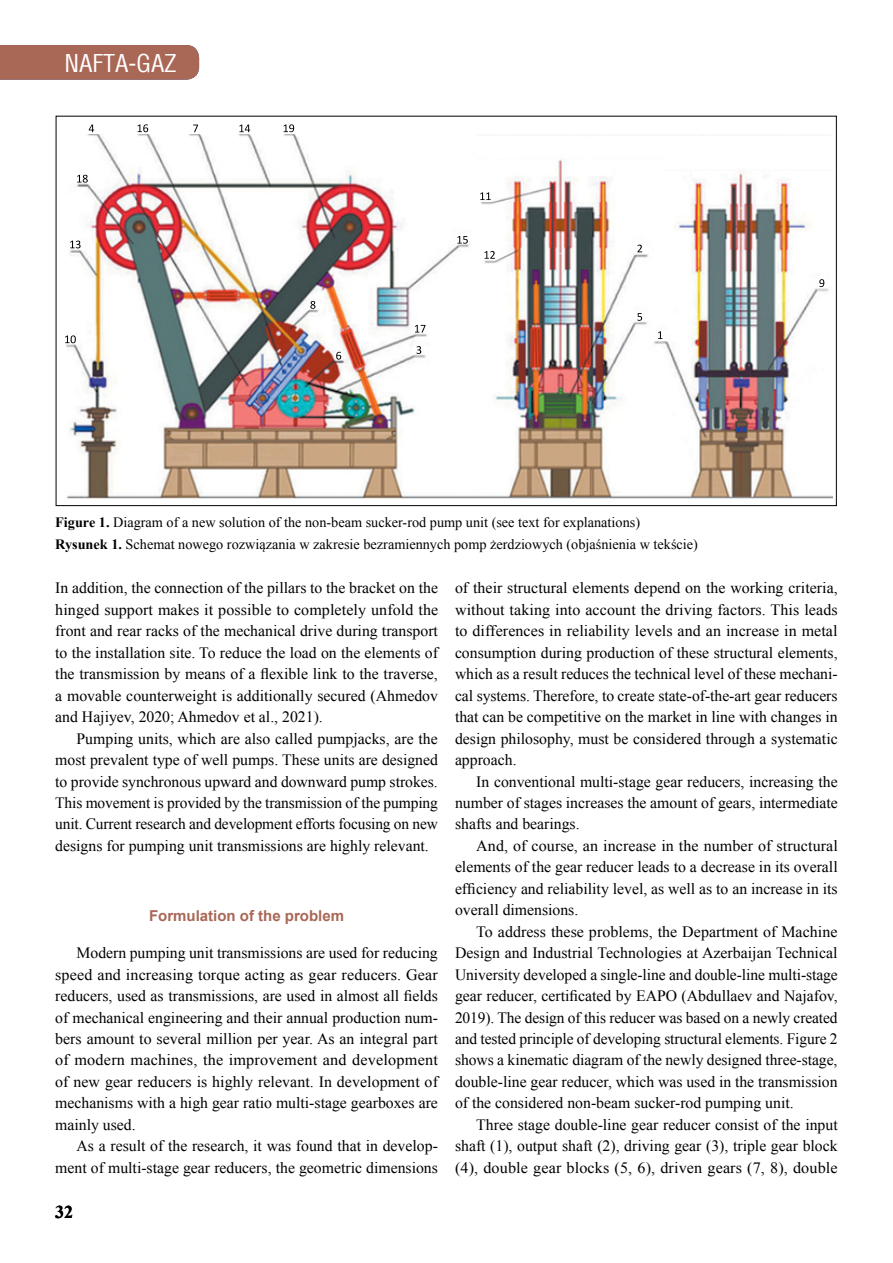
<style>
.page{position:relative;width:893px;height:1263px;background:#fff}
.page>*{position:absolute;margin:0;border:0;box-sizing:border-box;transform-origin:0 0}
.t1{font:24px "Switzerland Condensed";color:#fff}
.t2{font:700 18px "Times New Roman";color:#000}
.t3{font:15.75px/21.5px "Times New Roman";color:#000;text-align:justify}
.t4{font:700 15px "Arial";color:#a96756}
.t5{font:14.25px/21.3px "Times New Roman";color:#000}
.s1{font-weight:700}
</style>
<div class="page">
<div style="left:0;top:45px;width:199px;height:35px;background:#a96756"></div>
<img style="left:66px;top:134px;width:766px;height:365px">
<svg style="left:77px;top:175px;width:11px;height:8px"></svg>
<svg style="left:138px;top:124px;width:10px;height:8px"></svg>
<svg style="left:89px;top:125px;width:5px;height:7px"></svg>
<svg style="left:193px;top:125px;width:5px;height:7px"></svg>
<svg style="left:239px;top:125px;width:11px;height:7px"></svg>
<svg style="left:284px;top:124px;width:10px;height:8px"></svg>
<svg style="left:70px;top:241px;width:11px;height:7px"></svg>
<svg style="left:65px;top:335px;width:11px;height:8px"></svg>
<svg style="left:480px;top:192px;width:11px;height:8px"></svg>
<svg style="left:457px;top:236px;width:11px;height:8px"></svg>
<svg style="left:484px;top:251px;width:11px;height:8px"></svg>
<svg style="left:415px;top:325px;width:10px;height:8px"></svg>
<svg style="left:310px;top:301px;width:5px;height:8px"></svg>
<svg style="left:658px;top:331px;width:4px;height:8px"></svg>
<svg style="left:637px;top:313px;width:5px;height:8px"></svg>
<svg style="left:637px;top:245px;width:5px;height:7px"></svg>
<svg style="left:819px;top:279px;width:5px;height:8px"></svg>
<svg style="left:417px;top:346px;width:4px;height:8px"></svg>
<svg style="left:336px;top:352px;width:5px;height:8px"></svg>
<h1 class="t1" style="left:64px;top:49px;width:114px">NAFTA-GAZ</h1>
<p class="t5" style="left:55px;top:512px;width:644px"><span class="s1">Figure 1.</span> Diagram of a new solution of the non-beam sucker-rod pump unit (see text for explanations)<br><span class="s1">Rysunek 1.</span> Schemat nowego rozwiązania w zakresie bezramiennych pomp żerdziowych (objaśnienia w tekście)</p>
<p class="t3" style="left:55px;top:577px;width:384px">In addition, the connection of the pillars to the bracket on the hinged support makes it possible to completely unfold the front and rear racks of the mechanical drive during transport to the installation site. To reduce the load on the elements of the transmission by means of a flexible link to the traverse, a movable counterweight is additionally secured (Ahmedov and Hajiyev, 2020; Ahmedov et al., 2021).</p>
<p class="t3" style="left:55px;top:727px;width:384px;text-indent:21px">Pumping units, which are also called pumpjacks, are the most prevalent type of well pumps. These units are designed to provide synchronous upward and downward pump strokes.<br>This movement is provided by the transmission of the pumping unit. Current research and development efforts focusing on new designs for pumping unit transmissions are highly relevant.</p>
<p class="t4" style="left:149px;top:906px;width:197px">Formulation of the problem</p>
<p class="t3" style="left:55px;top:942px;width:384px;text-indent:21px">Modern pumping unit transmissions are used for reducing speed and increasing torque acting as gear reducers. Gear reducers, used as transmissions, are used in almost all fields of mechanical engineering and their annual production num&shy;bers amount to several million per year. As an integral part of modern machines, the improvement and development of new gear reducers is highly relevant. In development of mechanisms with a high gear ratio multi-stage gearboxes are mainly used.</p>
<p class="t3" style="left:55px;top:1135px;width:384px;text-align:right">As a result of the research, it was found that in develop&shy;ment of multi-stage gear reducers, the geometric dimensions</p>
<p class="t2" style="left:55px;top:1199px;width:19px">32</p>
<p class="t3" style="left:455px;top:577px;width:384px">of their structural elements depend on the working criteria, without taking into account the driving factors. This leads to differences in reliability levels and an increase in metal consumption during production of these structural elements, which as a result reduces the technical level of these mechani&shy;cal systems. Therefore, to create state-of-the-art gear reducers that can be competitive on the market in line with changes in design philosophy, must be considered through a systematic approach.</p>
<p class="t3" style="left:455px;top:770px;width:384px;text-indent:21px">In conventional multi-stage gear reducers, increasing the number of stages increases the amount of gears, intermediate shafts and bearings.</p>
<p class="t3" style="left:455px;top:835px;width:384px;text-indent:21px">And, of course, an increase in the number of structural elements of the gear reducer leads to a decrease in its overall efficiency and reliability level, as well as to an increase in its overall dimensions.</p>
<p class="t3" style="left:455px;top:920px;width:384px;text-indent:21px">To address these problems, the Department of Machine Design and Industrial Technologies at Azerbaijan Technical University developed a single-line and double-line multi-stage gear reducer, certificated by EAPO (Abdullaev and Najafov, 2019). The design of this reducer was based on a newly created and tested principle of developing structural elements. Figure 2 shows a kinematic diagram of the newly designed three-stage, double-line gear reducer, which was used in the transmission of the considered non-beam sucker-rod pumping unit.</p>
<p class="t3" style="left:455px;top:1113px;width:384px;text-indent:21px">Three stage double-line gear reducer consist of the input shaft (1), output shaft (2), driving gear (3), triple gear block (4), double gear blocks (5, 6), driven gears (7, 8), double</p>
</div>
